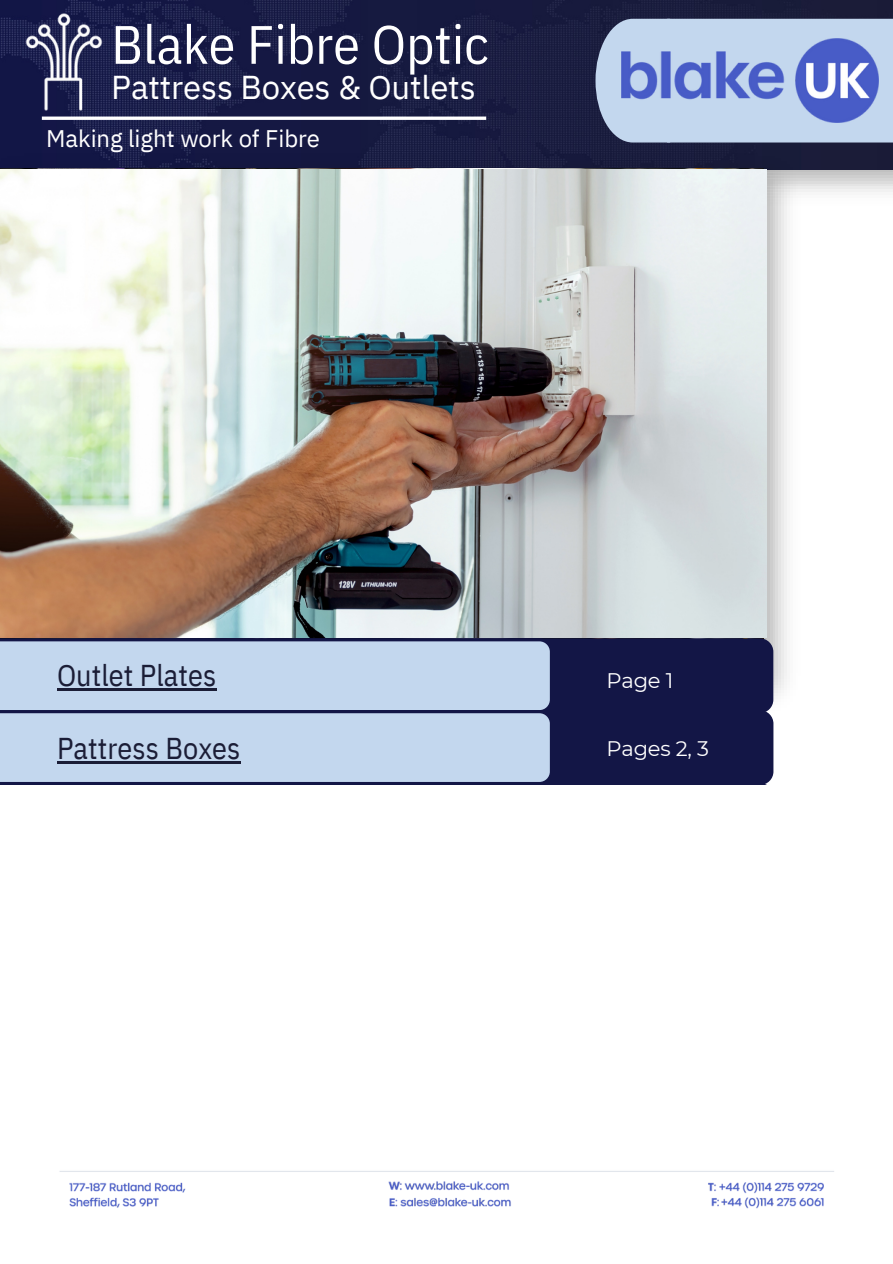
<style>
.page{position:relative;width:893px;height:1264px;background:#fff}
.page>*{position:absolute;margin:0;border:0;box-sizing:border-box;transform-origin:0 0}
.t1{font:54px "IBM Plex Sans Cond";color:#fff}
.t2{font:33px "IBM Plex Sans";letter-spacing:-.005em;color:#fff}
.t3{font:30px "IBM Plex Sans Cond";color:#1b1d36}
.t4{font:23.85px "IBM Plex Sans";letter-spacing:-.005em;color:#fff}
.t5{font:21.15px "Montserrat";color:#fff}
.t6{font:21px "Montserrat";letter-spacing:-.01em;color:#fff}
</style>
<div class="page">
<img style="left:59px;top:1171px;width:775px;height:38px">
<img style="left:0;top:0;width:892px;height:170px">
<svg style="left:594px;top:17px;width:298px;height:127px;background:#acbed6"></svg>
<img style="left:7px;top:4px;width:114px;height:115px">
<img style="left:621px;top:39px;width:257px;height:83px">
<hr style="left:42px;top:117px;width:444px;height:3px;background:#fff">
<img style="left:0;top:145px;width:808px;height:580px">
<svg style="left:0;top:638px;width:773px;height:147px;background:#8795b4"></svg>
<img style="left:0;top:169px;width:766px;height:468px">
<hr style="left:57px;top:688px;width:159px;height:2px;background:#1b1d36">
<hr style="left:57px;top:761px;width:183px;height:2px;background:#1b1d36">
<p class="t1" style="left:111px;top:8px;width:379px">Blake Fibre Optic</p>
<p class="t2" style="left:111px;top:65px;width:366px">Pattress Boxes &amp; Outlets</p>
<p class="t4" style="left:46px;top:123px;width:275px">Making light work of Fibre</p>
<p class="t3" style="left:57px;top:655px;width:161px">Outlet Plates</p>
<p class="t5" style="left:606px;top:667px;width:68px">Page 1</p>
<p class="t3" style="left:57px;top:728px;width:185px">Pattress Boxes</p>
<p class="t6" style="left:606px;top:735px;width:104px">Pages 2, 3</p>
</div>
